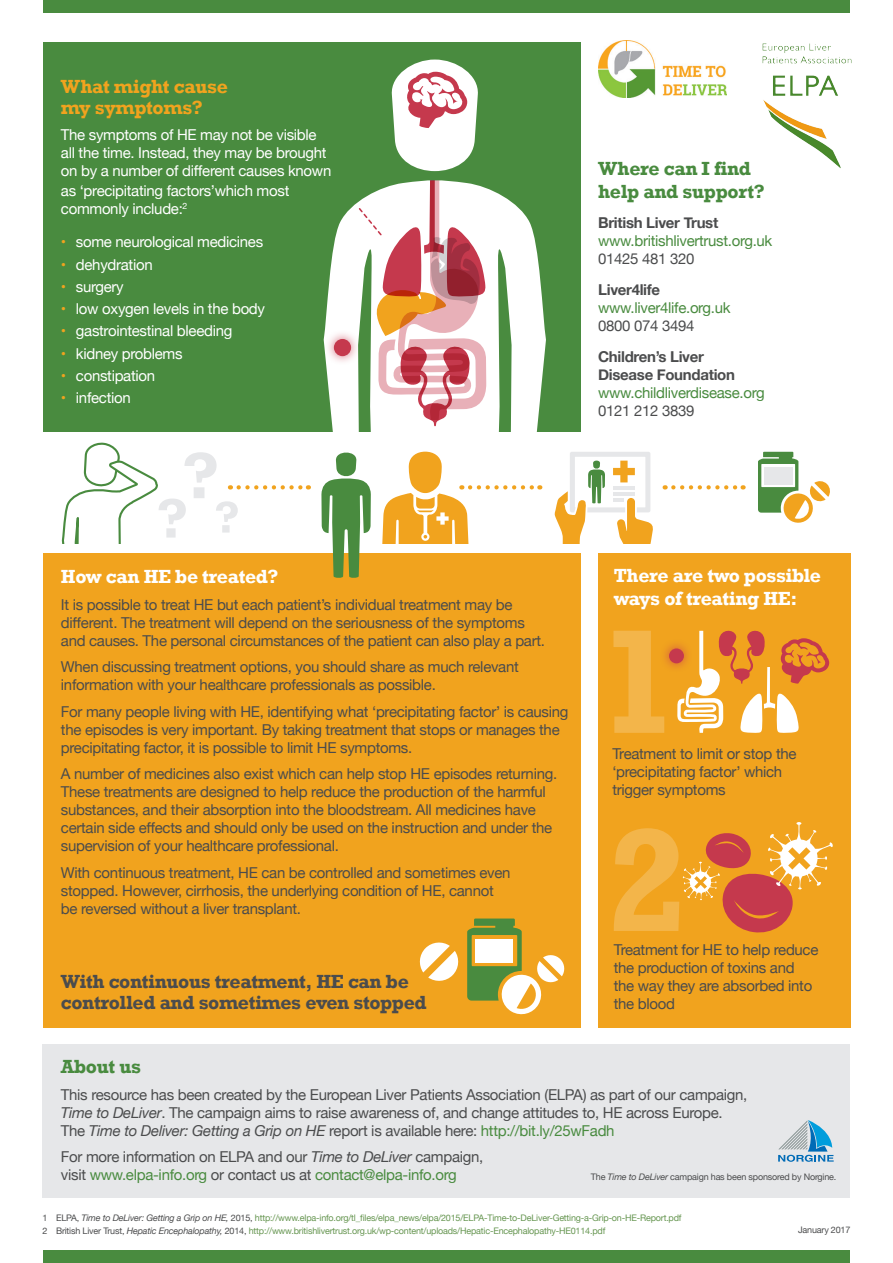
<style>
.page{position:relative;width:893px;height:1263px;background:#fff}
.page>*{position:absolute;margin:0;border:0;box-sizing:border-box;transform-origin:0 0}
.t1{font:700 19.5px/21px "Rockwell";letter-spacing:-.02em;color:#4b4c4d}
.t2{font:700 19.5px/22.5px "Rockwell";letter-spacing:-.02em;color:#fff}
.t3{font:700 19.5px/22.5px "Rockwell";letter-spacing:-.02em;color:#498b3f}
.t4{font:700 19.5px/21px "Rockwell";letter-spacing:-.02em;color:#f1a31e}
.t5{font:15px/18px "Helvetica Neue";letter-spacing:-.02em;color:#4b4c4d}
.t6{font:15px/18px "Helvetica Neue";letter-spacing:-.02em;color:#fff}
.t7{font:15px "Helvetica Neue";letter-spacing:-.02em;color:#498b3f}
.t8{font:700 15px/18px "Helvetica Neue";letter-spacing:-.02em;color:#4b4c4d}
.t9{font:9px/13.5px "Helvetica Neue";letter-spacing:-.02em;color:#669651}
.t10{font:9px "Helvetica Neue";letter-spacing:-.02em;color:#4b4c4d}
.s1{color:#f1a31e}
.s2{font-style:italic}
.s3{color:#498b3f}
.s4{color:#4b4c4d}
.s5{font-style:italic;color:#4b4c4d}
</style>
<div class="page">
<div style="left:43px;top:43px;width:538px;height:389px;background:#498b3f"></div>
<svg style="left:324px;top:188px;width:222px;height:302px;fill:#fff"></svg>
<svg style="left:391px;top:60px;width:87px;height:111px"></svg>
<div style="left:43px;top:1045px;width:807px;height:153px;background:#e6e7e9"></div>
<div style="left:43px;top:0;width:807px;height:13px;background:#498b3f"></div>
<div style="left:43px;top:1251px;width:807px;height:12px;background:#498b3f"></div>
<img style="left:598px;top:41px;width:128px;height:57px">
<img style="left:762px;top:43px;width:90px;height:125px">
<div style="left:325px;top:330px;width:36px;height:36px;background:#c5394d;opacity:.75"></div>
<div style="left:334px;top:339px;width:17px;height:17px;background:#c5394d;border-radius:50%"></div>
<svg style="left:357px;top:180px;width:129px;height:246px;background:#dbb6ae"></svg>
<svg style="left:778px;top:1120px;width:56px;height:42px"></svg>
<svg style="left:554px;top:452px;width:99px;height:92px"></svg>
<div style="left:43px;top:553px;width:538px;height:475px;background:#f1a31e"></div>
<svg style="left:63px;top:442px;width:246px;height:102px"></svg>
<div style="left:598px;top:553px;width:253px;height:475px;background:#f1a31e"></div>
<svg style="left:613px;top:631px;width:51px;height:102px"></svg>
<svg style="left:614px;top:822px;width:219px;height:111px"></svg>
<svg style="left:673px;top:485px;width:71px;height:4px"></svg>
<div style="left:660px;top:639px;width:33px;height:34px;background:#c5394d;opacity:.75"></div>
<div style="left:669px;top:648px;width:15px;height:15px;background:#c5394d;border-radius:50%"></div>
<svg style="left:677px;top:630px;width:152px;height:103px"></svg>
<svg style="left:758px;top:452px;width:72px;height:71px"></svg>
<svg style="left:321px;top:450px;width:50px;height:128px"></svg>
<svg style="left:382px;top:452px;width:158px;height:92px"></svg>
<svg style="left:467px;top:918px;width:98px;height:97px"></svg>
<svg style="left:419px;top:942px;width:40px;height:39px"></svg>
<h1 class="t4" style="left:61px;top:76px;width:168px">What might cause my symptoms?</h1>
<p class="t6" style="left:61px;top:127px;width:272px">The symptoms of HE may not be visible all the time. Instead, they may be brought on by a number of different causes known</p>
<p class="t6" style="left:61px;top:183px;width:230px">as ‘precipitating factors’which most commonly include:<sup>2</sup></p>
<p class="t6" style="left:61px;top:234px;width:204px"><span class="s1">•</span> some neurological medicines</p>
<p class="t6" style="left:61px;top:256px;width:93px"><span class="s1">•</span> dehydration</p>
<p class="t6" style="left:61px;top:278px;width:64px"><span class="s1">•</span> surgery</p>
<p class="t6" style="left:61px;top:301px;width:206px"><span class="s1">•</span> low oxygen levels in the body</p>
<p class="t6" style="left:61px;top:323px;width:173px"><span class="s1">•</span> gastrointestinal bleeding</p>
<p class="t6" style="left:61px;top:345px;width:123px"><span class="s1">•</span> kidney problems</p>
<p class="t6" style="left:61px;top:367px;width:96px"><span class="s1">•</span> constipation</p>
<p class="t6" style="left:61px;top:390px;width:71px"><span class="s1">•</span> infection</p>
<h1 class="t3" style="left:598px;top:157px;width:168px">Where can I find help and support?</h1>
<p class="t8" style="left:598px;top:214px;width:122px">British Liver Trust</p>
<p class="t7" style="left:598px;top:230px;width:176px">www.britishlivertrust.org.uk</p>
<p class="t5" style="left:598px;top:251px;width:98px">01425 481 320</p>
<p class="t8" style="left:598px;top:281px;width:63px">Liver4life</p>
<p class="t7" style="left:598px;top:297px;width:134px">www.liver4life.org.uk</p>
<p class="t5" style="left:598px;top:318px;width:98px">0800 074 3494</p>
<p class="t8" style="left:598px;top:348px;width:138px">Children’s Liver<br>Disease Foundation</p>
<p class="t7" style="left:598px;top:382px;width:168px">www.childliverdisease.org</p>
<p class="t5" style="left:598px;top:402px;width:98px">0121 212 3839</p>
<h1 class="t2" style="left:61px;top:565px;width:219px">How can HE be treated?</h1>
<p class="t5" style="left:61px;top:596px;width:486px">It is possible to treat HE but each patient’s individual treatment may be different. The treatment will depend on the seriousness of the symptoms and causes. The personal circumstances of the patient can also play a part.</p>
<p class="t5" style="left:61px;top:659px;width:459px">When discussing treatment options, you should share as much relevant information with your healthcare professionals as possible.</p>
<p class="t5" style="left:61px;top:703px;width:509px">For many people living with HE, identifying what ‘precipitating factor’ is causing the episodes is very important. By taking treatment that stops or manages the precipitating factor, it is possible to limit HE symptoms.</p>
<p class="t5" style="left:61px;top:766px;width:498px">A number of medicines also exist which can help stop HE episodes returning.<br>These treatments are designed to help reduce the production of the harmful substances, and their absorption into the bloodstream. All medicines have certain side effects and should only be used on the instruction and under the supervision of your healthcare professional.</p>
<p class="t5" style="left:61px;top:864px;width:451px">With continuous treatment, HE can be controlled and sometimes even stopped. However, cirrhosis, the underlying condition of HE, cannot be reversed without a liver transplant.</p>
<h1 class="t1" style="left:61px;top:971px;width:367px">With continuous treatment, HE can be controlled and sometimes even stopped</h1>
<h1 class="t2" style="left:614px;top:564px;width:209px">There are two possible ways of treating HE:</h1>
<p class="t5" style="left:612px;top:745px;width:186px">Treatment to limit or stop the ‘precipitating factor’ which trigger symptoms</p>
<p class="t5" style="left:614px;top:942px;width:206px">Treatment for HE to help reduce the production of toxins and the way they are absorbed into the blood</p>
<h1 class="t3" style="left:61px;top:1055px;width:82px">About us</h1>
<p class="t5" style="left:61px;top:1086px;width:688px">This resource has been created by the European Liver Patients Association (ELPA) as part of our campaign,<br><span class="s2">Time to DeLiver</span>. The campaign aims to raise awareness of, and change attitudes to, HE across Europe.<br>The <span class="s2">Time to Deliver: Getting a Grip on HE</span> report is available here: <span class="s3">http://bit.ly/25wFadh</span></p>
<p class="t5" style="left:61px;top:1149px;width:424px">For more information on ELPA and our <span class="s2">Time to DeLiver</span> campaign, visit <span class="s3">www.elpa-info.org</span> or contact us at <span class="s3">contact@elpa-info.org</span></p>
<p class="t9" style="left:43px;top:1211px;width:641px"><span class="s4">1 ELPA,</span> <span class="s5">Time to DeLiver: Getting a Grip on HE,</span> <span class="s4">2015,</span> http://www.elpa-info.org/tl_files/elpa_news/elpa/2015/ELPA-Time-to-DeLiver-Getting-a-Grip-on-HE-Report.pdf<br><span class="s4">2 British Liver Trust,</span> <span class="s5">Hepatic Encephalopathy,</span> <span class="s4">2014,</span> http://www.britishlivertrust.org.uk/wp-content/uploads/Hepatic-Encephalopathy-HE0114.pdf</p>
<p class="t10" style="left:591px;top:1170px;width:247px">The <span class="s2">Time to DeLiver</span> campaign has been sponsored by Norgine.</p>
<p class="t10" style="left:798px;top:1223px;width:54px">January 2017</p>
</div>
